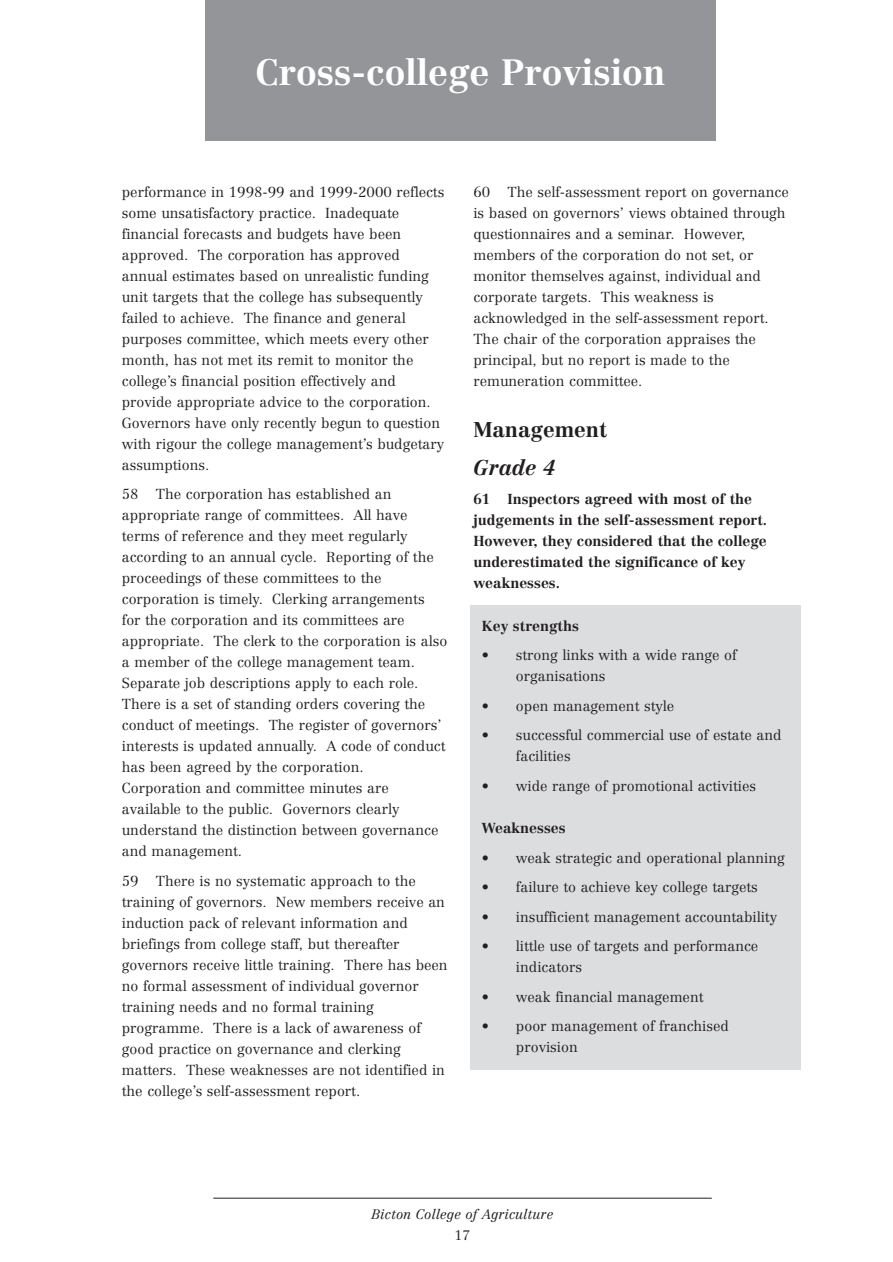
<style>
.page{position:relative;width:893px;height:1262px;background:#fff}
.page>*{position:absolute;margin:0;border:0;box-sizing:border-box;transform-origin:0 0}
.t1{font:700 36px "Centennial";color:#fff}
.t2{font:700 21px "Centennial";color:#231f20}
.t3{font:italic 700 21px "Centennial";color:#231f20}
.t4{font:300 14.25px/21px "Centennial";color:#231f20}
.t5{font:700 14.25px/21px "Centennial";color:#231f20}
.t6{font:italic 300 13.5px "Centennial";color:#231f20}
.t7{font:300 13.5px "Centennial";color:#231f20}
</style>
<div class="page">
<div style="left:470px;top:605px;width:331px;height:464px;background:#dcdddf"></div>
<hr style="left:213px;top:1197px;width:498px;height:1px;background:#231f20">
<div style="left:205px;top:0;width:510px;height:141px;background:#939598"></div>
<h1 class="t1" style="left:255px;top:58px;width:411px">Cross-college Provision</h1>
<p class="t4" style="left:122px;top:182px;width:324px">performance in 1998-99 and 1999-2000 reflects some unsatisfactory practice. Inadequate financial forecasts and budgets have been approved. The corporation has approved annual estimates based on unrealistic funding unit targets that the college has subsequently failed to achieve. The finance and general purposes committee, which meets every other month, has not met its remit to monitor the college’s financial position effectively and provide appropriate advice to the corporation.<br>Governors have only recently begun to question with rigour the college management’s budgetary assumptions.</p>
<p class="t4" style="left:122px;top:485px;width:327px">58 The corporation has established an appropriate range of committees. All have terms of reference and they meet regularly according to an annual cycle. Reporting of the proceedings of these committees to the corporation is timely. Clerking arrangements<br>for the corporation and its committees are appropriate. The clerk to the corporation is also a member of the college management team.<br>Separate job descriptions apply to each role.<br>There is a set of standing orders covering the conduct of meetings. The register of governors’ interests is updated annually. A code of conduct has been agreed by the corporation.<br>Corporation and committee minutes are available to the public. Governors clearly understand the distinction between governance and management.</p>
<p class="t4" style="left:122px;top:871px;width:327px">59 There is no systematic approach to the training of governors. New members receive an induction pack of relevant information and briefings from college staff, but thereafter governors receive little training. There has been no formal assessment of individual governor training needs and no formal training programme. There is a lack of awareness of good practice on governance and clerking matters. These weaknesses are not identified in the college’s self-assessment report.</p>
<p class="t4" style="left:473px;top:182px;width:317px">60 The self-assessment report on governance is based on governors’ views obtained through questionnaires and a seminar. However, members of the corporation do not set, or monitor themselves against, individual and corporate targets. This weakness is acknowledged in the self-assessment report.<br>The chair of the corporation appraises the principal, but no report is made to the remuneration committee.</p>
<h2 class="t2" style="left:473px;top:421px;width:135px">Management</h2>
<h2 class="t3" style="left:473px;top:459px;width:84px">Grade 4</h2>
<p class="t5" style="left:473px;top:490px;width:295px">61 Inspectors agreed with most of the judgements in the self-assessment report.<br>However, they considered that the college underestimated the significance of key weaknesses.</p>
<p class="t5" style="left:482px;top:616px;width:98px">Key strengths</p>
<p class="t4" style="left:516px;top:646px;width:222px;text-indent:-34px">• strong links with a wide range of organisations</p>
<p class="t4" style="left:482px;top:696px;width:194px">• open management style</p>
<p class="t4" style="left:516px;top:726px;width:267px;text-indent:-34px">• successful commercial use of estate and facilities</p>
<p class="t4" style="left:482px;top:776px;width:275px">• wide range of promotional activities</p>
<p class="t5" style="left:482px;top:818px;width:85px">Weaknesses</p>
<p class="t4" style="left:482px;top:848px;width:304px">• weak strategic and operational planning</p>
<p class="t4" style="left:482px;top:877px;width:277px">• failure to achieve key college targets</p>
<p class="t4" style="left:482px;top:907px;width:297px">• insufficient management accountability</p>
<p class="t4" style="left:516px;top:936px;width:244px;text-indent:-34px">• little use of targets and performance indicators</p>
<p class="t4" style="left:482px;top:987px;width:223px">• weak financial management</p>
<p class="t4" style="left:516px;top:1016px;width:214px;text-indent:-34px">• poor management of franchised provision</p>
<p class="t6" style="left:371px;top:1209px;width:183px">Bicton College of Agriculture</p>
<p class="t7" style="left:454px;top:1230px;width:17px">17</p>
</div>
